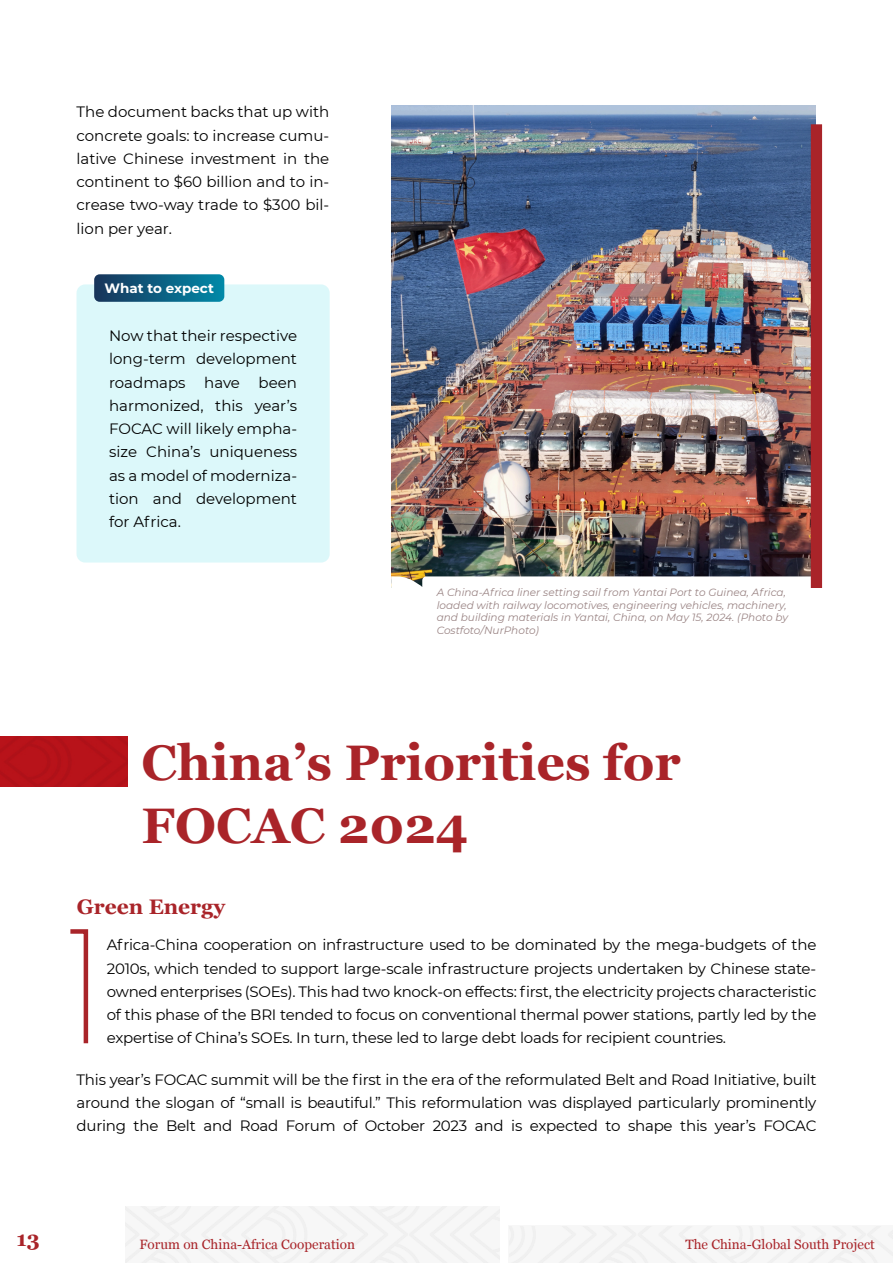
<style>
.page{position:relative;width:893px;height:1263px;background:#fff}
.page>*{position:absolute;margin:0;border:0;box-sizing:border-box;transform-origin:0 0}
.t1{font:700 49.95px/62.2px "Georgia";color:#a92429}
.t2{font:700 21px "Georgia";color:#a92429}
.t3{font:15px/23.2px "Montserrat";letter-spacing:-.015em;color:#000;text-align:justify}
.t4{font:13.5px "Georgia";color:#a92429}
.t5{font:700 13.5px "Montserrat";color:#fff}
.t6{font:italic 10.5px/12.8px "Montserrat";color:#9a8484}
</style>
<div class="page">
<div style="left:77px;top:284px;width:253px;height:278px;background:#dcf8fa;border-radius:9px"></div>
<svg style="left:70px;top:929px;width:19px;height:115px"></svg>
<img style="left:0;top:736px;width:127px;height:50px">
<img style="left:391px;top:106px;width:425px;height:470px">
<svg style="left:391px;top:576px;width:432px;height:12px"></svg>
<div style="left:811px;top:124px;width:11px;height:464px;background:#a92429"></div>
<div style="left:94px;top:274px;width:130px;height:28px;background:linear-gradient(to right,#19345a,#0189a7);border-radius:6px"></div>
<p class="t3" style="left:77px;top:100px;width:254px">The document backs that up with concrete goals: to increase cumu&shy;lative Chinese investment in the continent to $60 billion and to in&shy;crease two-way trade to $300 bil&shy;lion per year.</p>
<p class="t5" style="left:104px;top:280px;width:111px">What to expect</p>
<p class="t3" style="left:109px;top:324px;width:189px">Now that their respective long-term development roadmaps have been harmonized, this year’s FOCAC will likely empha&shy;size China’s uniqueness as a model of moderniza&shy;tion and development for Africa.</p>
<p class="t6" style="left:437px;top:586px;width:353px">A China-Africa liner setting sail from Yantai Port to Guinea, Africa, loaded with railway locomotives, engineering vehicles, machinery, and building materials in Yantai, China, on May 15, 2024. (Photo by Costfoto/NurPhoto)</p>
<h1 class="t1" style="left:142px;top:736px;width:541px">China’s Priorities for<br>FOCAC 2024</h1>
<h2 class="t2" style="left:77px;top:898px;width:150px">Green Energy</h2>
<p class="t3" style="left:107px;top:933px;width:711px">Africa-China cooperation on infrastructure used to be dominated by the mega-budgets of the 2010s, which tended to support large-scale infrastructure projects undertaken by Chinese state&shy;owned enterprises (SOEs). This had two knock-on effects: first, the electricity projects characteristic of this phase of the BRI tended to focus on conventional thermal power stations, partly led by the expertise of China’s SOEs. In turn, these led to large debt loads for recipient countries.</p>
<p class="t3" style="left:77px;top:1068px;width:741px">This year’s FOCAC summit will be the first in the era of the reformulated Belt and Road Initiative, built around the slogan of “small is beautiful.” This reformulation was displayed particularly prominently during the Belt and Road Forum of October 2023 and is expected to shape this year’s FOCAC</p>
<h2 class="t2" style="left:17px;top:1230px;width:25px">13</h2>
<p class="t4" style="left:140px;top:1239px;width:217px">Forum on China-Africa Cooperation</p>
<p class="t4" style="left:685px;top:1239px;width:191px">The China-Global South Project</p>
</div>
